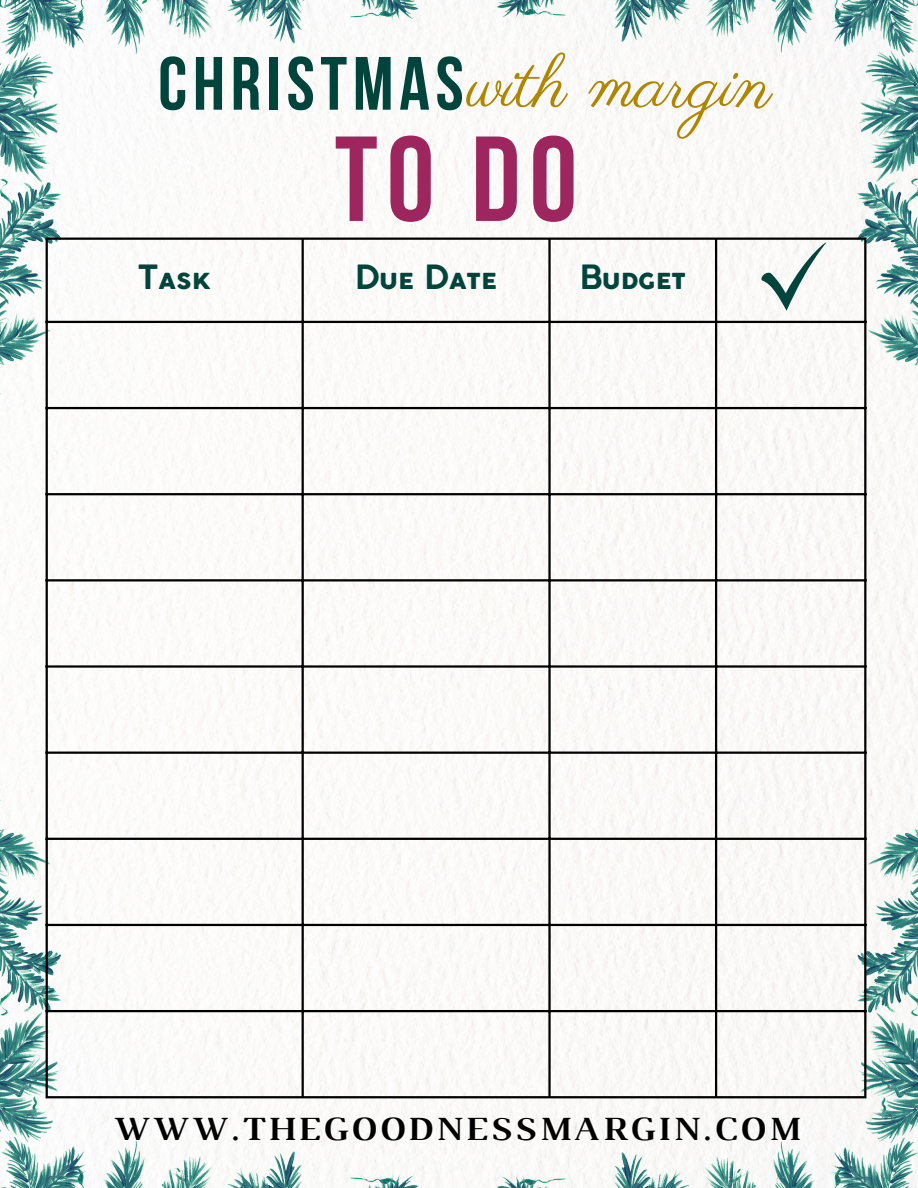
<style>
.page{position:relative;width:918px;height:1188px;background:#fff}
.page>*{position:absolute;margin:0;border:0;box-sizing:border-box;transform-origin:0 0}
.t1{font:700 120.6px "Bebas Neue";color:#9c265d}
.t2{font:700 75.3px "Bebas Neue";letter-spacing:.075em;color:#01443c}
.t3{font:72.9px "Parisienne";color:#af8600}
.t4{font:700 34.5px "Luthier";letter-spacing:.085em;color:#000}
.t5{font:700 33px "Coco Gothic Small Caps";color:#01443c}
</style>
<div class="page">
<img style="left:1px;top:403px;width:917px;height:389px">
<img style="left:459px;top:0;width:459px;height:403px">
<img style="left:459px;top:792px;width:459px;height:396px">
<img style="left:0;top:0;width:459px;height:403px">
<img style="left:0;top:792px;width:459px;height:396px">
<hr style="left:46px;top:240px;width:2px;height:856px;background:#000">
<hr style="left:302px;top:240px;width:2px;height:856px;background:#000">
<hr style="left:548px;top:240px;width:3px;height:856px;background:#000">
<hr style="left:715px;top:240px;width:2px;height:856px;background:#000">
<hr style="left:864px;top:240px;width:2px;height:856px;background:#000">
<hr style="left:46px;top:238px;width:820px;height:2px;background:#000">
<hr style="left:46px;top:321px;width:820px;height:2px;background:#000">
<hr style="left:46px;top:407px;width:820px;height:2px;background:#000">
<hr style="left:46px;top:493px;width:820px;height:2px;background:#000">
<hr style="left:46px;top:579px;width:820px;height:2px;background:#000">
<hr style="left:46px;top:665px;width:820px;height:3px;background:#000">
<hr style="left:46px;top:752px;width:820px;height:2px;background:#000">
<hr style="left:46px;top:838px;width:820px;height:2px;background:#000">
<hr style="left:46px;top:924px;width:820px;height:2px;background:#000">
<hr style="left:46px;top:1010px;width:820px;height:2px;background:#000">
<hr style="left:46px;top:1096px;width:820px;height:2px;background:#000">
<svg style="left:759px;top:239px;width:72px;height:72px"></svg>
<p class="t2" style="left:158px;top:53px;width:307px">CHRISTMAS</p>
<p class="t3" style="left:468px;top:40px;width:306px">with margin</p>
<p class="t1" style="left:335px;top:130px;width:244px">TO DO</p>
<p class="t5" style="left:138px;top:265px;width:75px">Task</p>
<p class="t5" style="left:355px;top:265px;width:144px">Due Date</p>
<p class="t5" style="left:580px;top:265px;width:108px">Budget</p>
<p class="t4" style="left:113px;top:1116px;width:688px">WWW.THEGOODNESSMARGIN.COM</p>
</div>
